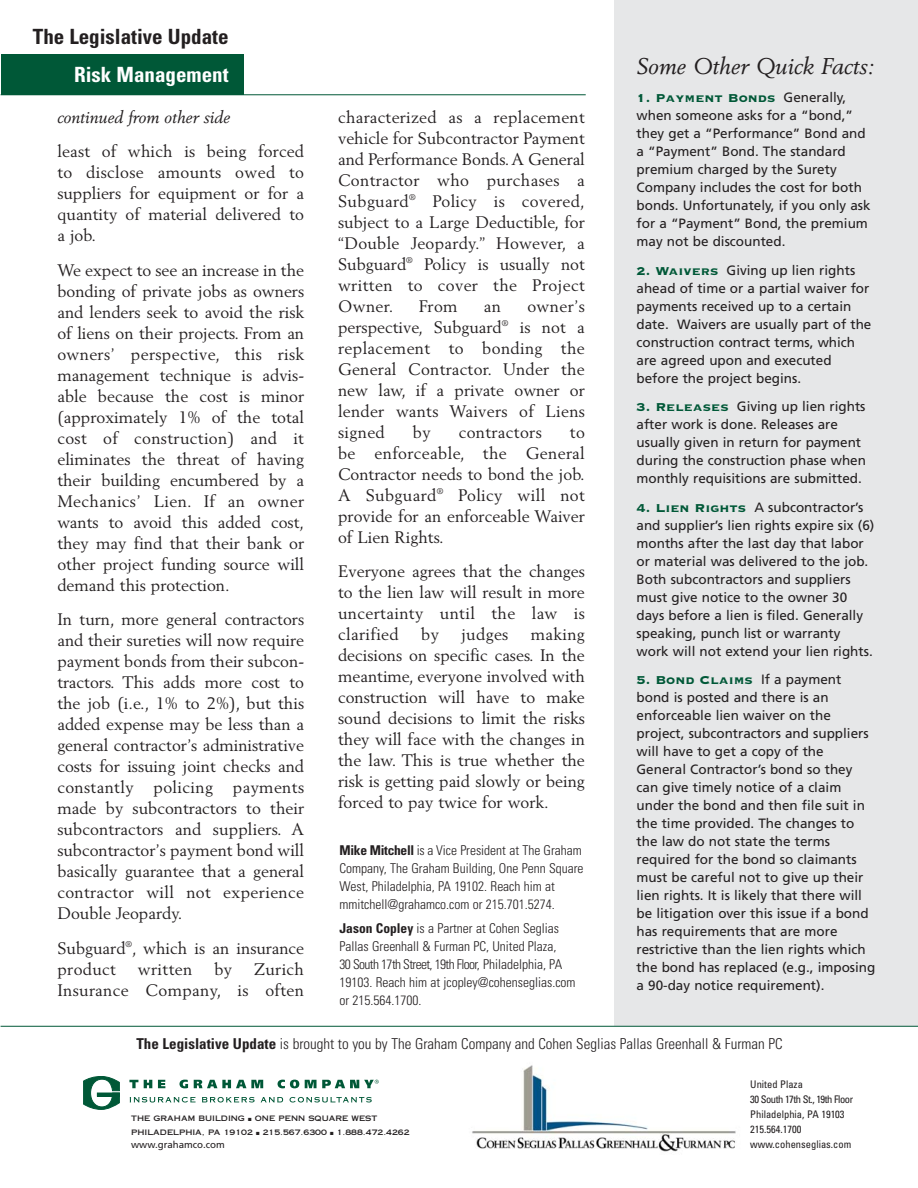
<style>
.page{position:relative;width:918px;height:1188px;background:#fff}
.page>*{position:absolute;margin:0;border:0;box-sizing:border-box;transform-origin:0 0}
.t1{font:italic 22.5px "Berling";color:#231f20}
.t2{font:700 condensed 21px "Univers";color:#231f20}
.t3{font:700 condensed 21px "Univers";color:#fff}
.t4{font:16.5px/21px "Berling";color:#231f20;text-align:justify}
.t5{font:16.5px/21px "Berling";letter-spacing:.02em;color:#231f20;text-align:right}
.t6{font:italic 16.5px "Berling";color:#231f20}
.t7{font:300 condensed 15px "Univers";color:#231f20}
.t8{font:15px "Copperplate Thirty Three BC";color:#005837}
.t9{font:13.5px/18px "Frutiger";color:#231f20}
.t10{font:300 condensed 13.5px/18px "Univers";color:#231f20}
.t11{font:condensed 10.5px/15px "Univers";color:#231f20}
.t12{font:9.75px "Frutiger";color:#231f20}
.t13{font:7.5px/13.5px "Copperplate Thirty One AB";color:#231f20}
.s1{font-family:"Frutiger";font-size:13.5px;color:#231f20}
.s2{font-family:"Copperplate Thirty Three BC";font-size:15px;color:#005837}
.s3{font-weight:700}
</style>
<div class="page">
<div style="left:1px;top:54px;width:243px;height:41px;background:#005837"></div>
<hr style="left:1px;top:94px;width:585px;height:1px;background:#005837">
<div style="left:615px;top:0;width:303px;height:1026px;background:#e6e7e8"></div>
<hr style="left:1px;top:1026px;width:917px;height:1px;background:#005837">
<svg style="left:83px;top:1076px;width:37px;height:33px"></svg>
<svg style="left:129px;top:1080px;width:9px;height:8px"></svg>
<svg style="left:144px;top:1080px;width:8px;height:8px"></svg>
<svg style="left:158px;top:1080px;width:7px;height:8px"></svg>
<svg style="left:179px;top:1080px;width:9px;height:8px"></svg>
<svg style="left:194px;top:1080px;width:69px;height:8px"></svg>
<svg style="left:278px;top:1080px;width:21px;height:8px"></svg>
<svg style="left:130px;top:1097px;width:65px;height:6px"></svg>
<svg style="left:202px;top:1097px;width:53px;height:6px"></svg>
<svg style="left:261px;top:1097px;width:22px;height:5px"></svg>
<svg style="left:290px;top:1097px;width:82px;height:6px"></svg>
<svg style="left:305px;top:1080px;width:74px;height:8px"></svg>
<img style="left:472px;top:1065px;width:264px;height:87px">
<p class="t2" style="left:33px;top:29px;width:197px">The Legislative Update</p>
<p class="t3" style="left:74px;top:67px;width:156px">Risk Management</p>
<h1 class="t1" style="left:637px;top:56px;width:239px">Some Other Quick Facts:</h1>
<p class="t8" style="left:637px;top:88px;width:211px">1. Payment Bonds <span class="s1">Generally,</span></p>
<p class="t9" style="left:637px;top:108px;width:236px">when someone asks for a “bond,” they get a “Performance” Bond and a “Payment” Bond. The standard premium charged by the Surety<br>Company includes the cost for both bonds. Unfortunately, if you only ask for a “Payment” Bond, the premium may not be discounted.</p>
<p class="t9" style="left:637px;top:262px;width:236px"><span class="s2">2. Waivers</span> Giving up lien rights ahead of time or a partial waiver for payments received up to a certain date. Waivers are usually part of the construction contract terms, which are agreed upon and executed before the project begins.</p>
<p class="t9" style="left:637px;top:399px;width:231px"><span class="s2">3. Releases</span> Giving up lien rights after work is done. Releases are usually given in return for payment during the construction phase when monthly requisitions are submitted.</p>
<p class="t9" style="left:637px;top:499px;width:239px"><span class="s2">4. Lien Rights</span> A subcontractor’s and supplier’s lien rights expire six (6) months after the last day that labor or material was delivered to the job.<br>Both subcontractors and suppliers must give notice to the owner 30 days before a lien is filed. Generally speaking, punch list or warranty work will not extend your lien rights.</p>
<p class="t8" style="left:637px;top:670px;width:206px">5. Bond Claims <span class="s1">If a payment</span></p>
<p class="t9" style="left:637px;top:690px;width:240px">bond is posted and there is an enforceable lien waiver on the project, subcontractors and suppliers will have to get a copy of the General Contractor’s bond so they can give timely notice of a claim under the bond and then file suit in the time provided. The changes to the law do not state the terms required for the bond so claimants must be careful not to give up their lien rights. It is likely that there will be litigation over this issue if a bond has requirements that are more restrictive than the lien rights which the bond has replaced (e.g., imposing a 90-day notice requirement).</p>
<p class="t6" style="left:57px;top:110px;width:174px">continued from other side</p>
<p class="t4" style="left:57px;top:142px;width:248px">least of which is being forced to disclose amounts owed to suppliers for equipment or for a quantity of material delivered to a job.</p>
<p class="t4" style="left:57px;top:261px;width:248px">We expect to see an increase in the bonding of private jobs as owners and lenders seek to avoid the risk of liens on their projects. From an owners’ perspective, this risk management technique is advis&shy;able because the cost is minor (approximately 1% of the total cost of construction) and it eliminates the threat of having their building encumbered by a Mechanics’ Lien. If an owner wants to avoid this added cost, they may find that their bank or other project funding source will demand this protection.</p>
<p class="t4" style="left:57px;top:610px;width:248px">In turn, more general contractors and their sureties will now require payment bonds from their subcon&shy;tractors. This adds more cost to the job (i.e., 1% to 2%), but this added expense may be less than a general contractor’s administrative costs for issuing joint checks and constantly policing payments made by subcontractors to their subcontractors and suppliers. A subcontractor’s payment bond will basically guarantee that a general contractor will not experience Double Jeopardy.</p>
<p class="t4" style="left:57px;top:939px;width:248px">Subguard<sup>®</sup>, which is an insurance product</p>
<p class="t4" style="left:338px;top:108px;width:248px">characterized as a replacement vehicle for Subcontractor Payment and Performance Bonds.A General Contractor who purchases a Subguard<sup>®</sup> Policy is covered, subject to a Large Deductible, for “Double Jeopardy.” However, a Subguard<sup>®</sup> Policy is usually not written to cover the Project Owner.</p>
<p class="t4" style="left:338px;top:297px;width:248px;text-indent:189px">owner’s perspective, Subguard<sup>®</sup> is not a replacement to bonding the General Contractor. Under the new law, if a private owner or lender wants Waivers of Liens signed</p>
<p class="t4" style="left:419px;top:297px;width:40px">From</p>
<p class="t4" style="left:484px;top:297px;width:19px">an</p>
<p class="t4" style="left:413px;top:423px;width:19px">by</p>
<p class="t5" style="left:459px;top:423px;width:85px">contractors</p>
<p class="t4" style="left:338px;top:423px;width:248px;text-indent:232px">to be enforceable, the General Contractor needs to bond the job.<br>A Subguard<sup>®</sup> Policy will not provide for an enforceable Waiver of Lien Rights.</p>
<p class="t4" style="left:338px;top:562px;width:248px">Everyone agrees that the changes to the lien law will result in more uncertainty until the law is clarified</p>
<p class="t4" style="left:338px;top:625px;width:248px;text-indent:193px">making decisions on specific cases. In the meantime, everyone involved with construction will have to make sound decisions to limit the risks they will face with the changes in the law. This is true whether the risk is getting paid slowly or being forced to pay twice for work.</p>
<p class="t4" style="left:421px;top:625px;width:19px">by</p>
<p class="t4" style="left:461px;top:625px;width:49px">judges</p>
<p class="t10" style="left:340px;top:843px;width:245px"><span class="s3">Mike Mitchell</span> is a Vice President at The Graham Company, The Graham Building, One Penn Square West, Philadelphia, PA 19102. Reach him at mmitchell@grahamco.com or 215.701.5274.</p>
<p class="t10" style="left:340px;top:921px;width:238px"><span class="s3">Jason Copley</span> is a Partner at Cohen Seglias Pallas Greenhall &amp; Furman PC, United Plaza,<br>30 South 17th Street, 19th Floor, Philadelphia, PA 19103. Reach him at jcopley@cohenseglias.com or 215.564.1700.</p>
<p class="t5" style="left:57px;top:960px;width:248px">Zurich<br>Insurance Company, is often</p>
<p class="t5" style="left:138px;top:960px;width:56px">written</p>
<p class="t4" style="left:214px;top:960px;width:19px">by</p>
<p class="t7" style="left:136px;top:1038px;width:648px"><span class="s3">The Legislative Update</span> is brought to you by The Graham Company and Cohen Seglias Pallas Greenhall &amp; Furman PC</p>
<p class="t13" style="left:131px;top:1112px;width:280px">THE GRAHAM BUILDING ■ ONE PENN SQUARE WEST<br>PHILADELPHIA, PA 19102 ■ 215.567.6300 ■ 1.888.472.4262</p>
<p class="t12" style="left:131px;top:1141px;width:95px">www.grahamco.com</p>
<p class="t11" style="left:750px;top:1077px;width:104px">United Plaza<br>30 South 17th St., 19th Floor<br>Philadelphia, PA 19103<br>215.564.1700 www.cohenseglias.com</p>
</div>
